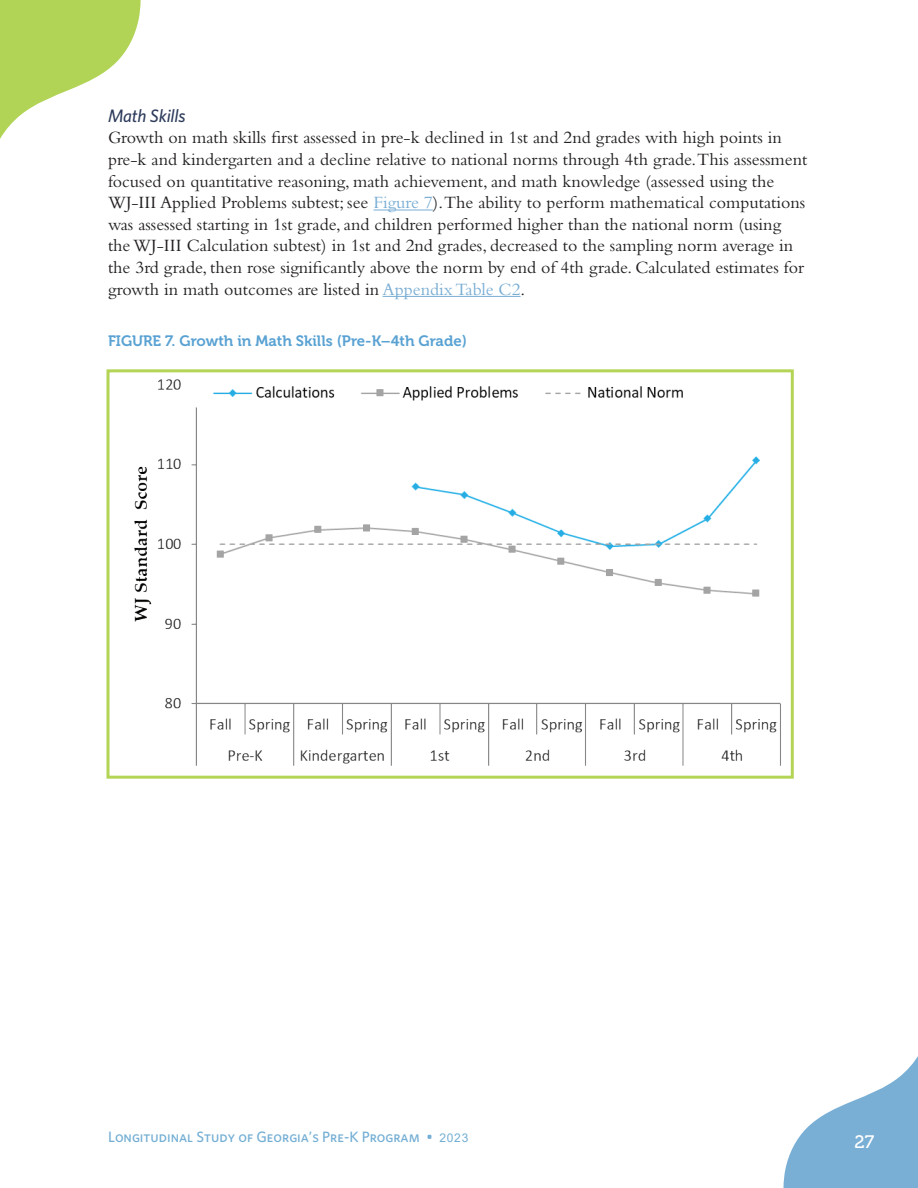
<style>
.page{position:relative;width:918px;height:1188px;background:#fff}
.page>*{position:absolute;margin:0;border:0;box-sizing:border-box;transform-origin:0 0}
.t1{font:18px/21.6px "Bembo";color:#231f20}
.t2{font:italic 500 18px "Whitney";letter-spacing:-.01em;color:#2d3b5b}
.t3{font:18px "Museo 500";color:#fff}
.t4{font:15px "Whitney Medium SC";color:#73aed4}
.t5{font:15px "Museo 700";color:#59a2d3}
.s1{color:#78add4}
.s2{font-family:"Arial";font-size:12px}
</style>
<div class="page">
<svg style="left:0;top:0;width:141px;height:139px"></svg>
<svg style="left:783px;top:1056px;width:135px;height:132px"></svg>
<hr style="left:374px;top:210px;width:59px;height:1px;background:#78add4">
<hr style="left:383px;top:296px;width:138px;height:1px;background:#78add4">
<img style="left:134px;top:379px;width:647px;height:387px">
<div style="left:106px;top:369px;width:688px;height:410px;border:3px solid #b4d456"></div>
<p class="t2" style="left:108px;top:105px;width:79px">Math Skills</p>
<p class="t1" style="left:108px;top:127px;width:701px">Growth on math skills first assessed in pre-k declined in 1st and 2nd grades with high points in pre-k and kindergarten and a decline relative to national norms through 4th grade.This assessment focused on quantitative reasoning, math achievement, and math knowledge (assessed using the WJ-III Applied Problems subtest; see <span class="s1">Figure 7</span>).The ability to perform mathematical computations was assessed starting in 1st grade, and children performed higher than the national norm (using the WJ-III Calculation subtest) in 1st and 2nd grades, decreased to the sampling norm average in the 3rd grade, then rose significantly above the norm by end of 4th grade. Calculated estimates for growth in math outcomes are listed in <span class="s1">Appendix Table C2</span>.</p>
<p class="t5" style="left:108px;top:333px;width:360px">FIGURE 7. Growth in Math Skills (Pre-K–4th Grade)</p>
<p class="t4" style="left:108px;top:1127px;width:362px">Longitudinal Study of Georgia’s Pre-K Program • <span class="s2">2023</span></p>
<p class="t3" style="left:855px;top:1131px;width:21px">27</p>
</div>
